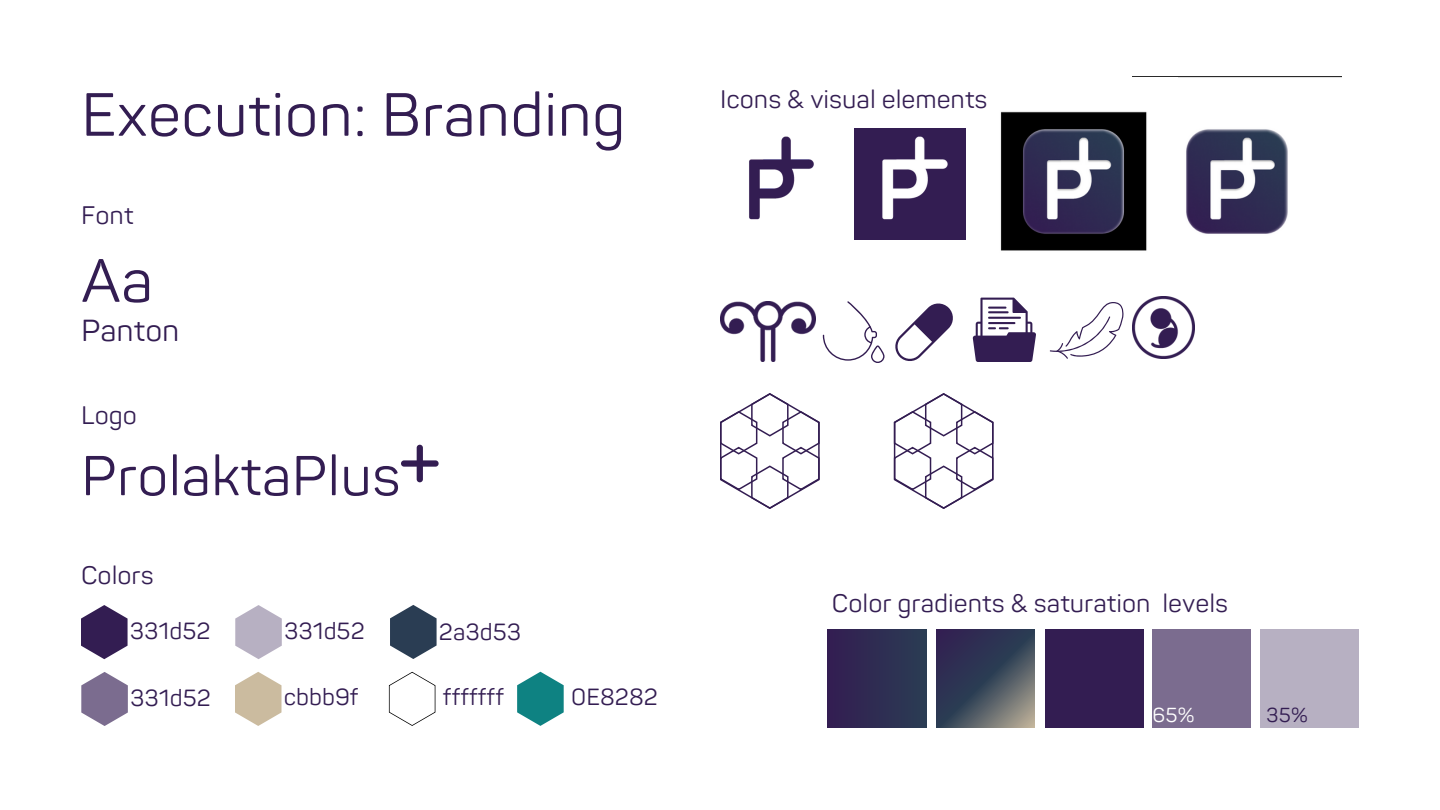
<style>
.page{position:relative;width:1440px;height:810px;background:#fff}
.page>*{position:absolute;margin:0;border:0;box-sizing:border-box;transform-origin:0 0}
.t1{font:60px "Panton";color:#331d52}
.t2{font:55.3px "Panton";color:#331d52}
.t3{font:30px "Panton";color:#331d52}
.t4{font:25px "Panton";color:#331d52}
.t5{font:23px "Panton";color:#331d52}
.t6{font:20px "Panton";color:#fff}
.t7{font:20px "Panton";color:#331d52}
</style>
<div class="page">
<svg style="left:401px;top:445px;width:38px;height:37px"></svg>
<svg style="left:720px;top:393px;width:100px;height:116px"></svg>
<svg style="left:894px;top:393px;width:100px;height:116px"></svg>
<svg style="left:81px;top:605px;width:47px;height:54px"></svg>
<svg style="left:81px;top:672px;width:47px;height:54px"></svg>
<svg style="left:235px;top:605px;width:47px;height:54px"></svg>
<svg style="left:235px;top:672px;width:47px;height:54px"></svg>
<svg style="left:390px;top:605px;width:47px;height:54px"></svg>
<svg style="left:389px;top:672px;width:46px;height:54px"></svg>
<svg style="left:517px;top:672px;width:47px;height:54px"></svg>
<div style="left:828px;top:629px;width:99px;height:99px;background:linear-gradient(to right,#331d52,#2a3c53)"></div>
<svg style="left:937px;top:629px;width:98px;height:99px;background:#444b5e"></svg>
<div style="left:854px;top:128px;width:112px;height:112px;background:#331d52"></div>
<div style="left:1153px;top:629px;width:98px;height:99px;background:#7b6c8f"></div>
<div style="left:1045px;top:629px;width:99px;height:99px;background:#331d52"></div>
<div style="left:1261px;top:629px;width:98px;height:99px;background:#b7b0c2"></div>
<img style="left:720px;top:301px;width:95px;height:61px">
<svg style="left:895px;top:303px;width:58px;height:58px"></svg>
<svg style="left:823px;top:301px;width:61px;height:62px"></svg>
<svg style="left:973px;top:298px;width:63px;height:64px"></svg>
<svg style="left:1050px;top:302px;width:73px;height:57px"></svg>
<img style="left:1133px;top:297px;width:62px;height:62px">
<img style="left:1178px;top:77px;width:163px;height:157px">
<img style="left:1000px;top:111px;width:147px;height:140px">
<img style="left:749px;top:136px;width:65px;height:84px">
<img style="left:882px;top:136px;width:66px;height:84px">
<h4 class="t1" style="left:81px;top:80px;width:546px">Execution: Branding</h4>
<h4 class="t4" style="left:81px;top:201px;width:54px">Font</h4>
<p class="t1" style="left:81px;top:246px;width:74px">Aa</p>
<p class="t3" style="left:81px;top:313px;width:100px">Panton</p>
<p class="t4" style="left:81px;top:400px;width:57px">Logo</p>
<h1 class="t2" style="left:81px;top:443px;width:321px">ProlaktaPlus</h1>
<h4 class="t4" style="left:81px;top:561px;width:74px">Colors</h4>
<h4 class="t5" style="left:130px;top:617px;width:82px">331d52</h4>
<h1 class="t5" style="left:130px;top:684px;width:82px">331d52</h1>
<h2 class="t5" style="left:284px;top:617px;width:82px">331d52</h2>
<h4 class="t5" style="left:284px;top:684px;width:76px">cbbb9f</h4>
<h1 class="t5" style="left:439px;top:619px;width:84px">2a3d53</h1>
<p class="t5" style="left:443px;top:684px;width:63px">fffffff</p>
<p class="t5" style="left:571px;top:684px;width:88px">0E8282</p>
<h4 class="t4" style="left:720px;top:85px;width:269px">Icons &amp; visual elements</h4>
<p class="t4" style="left:832px;top:589px;width:398px">Color gradients &amp; saturation levels</p>
<h4 class="t6" style="left:1153px;top:703px;width:43px">65%</h4>
<h4 class="t7" style="left:1266px;top:703px;width:43px">35%</h4>
</div>
